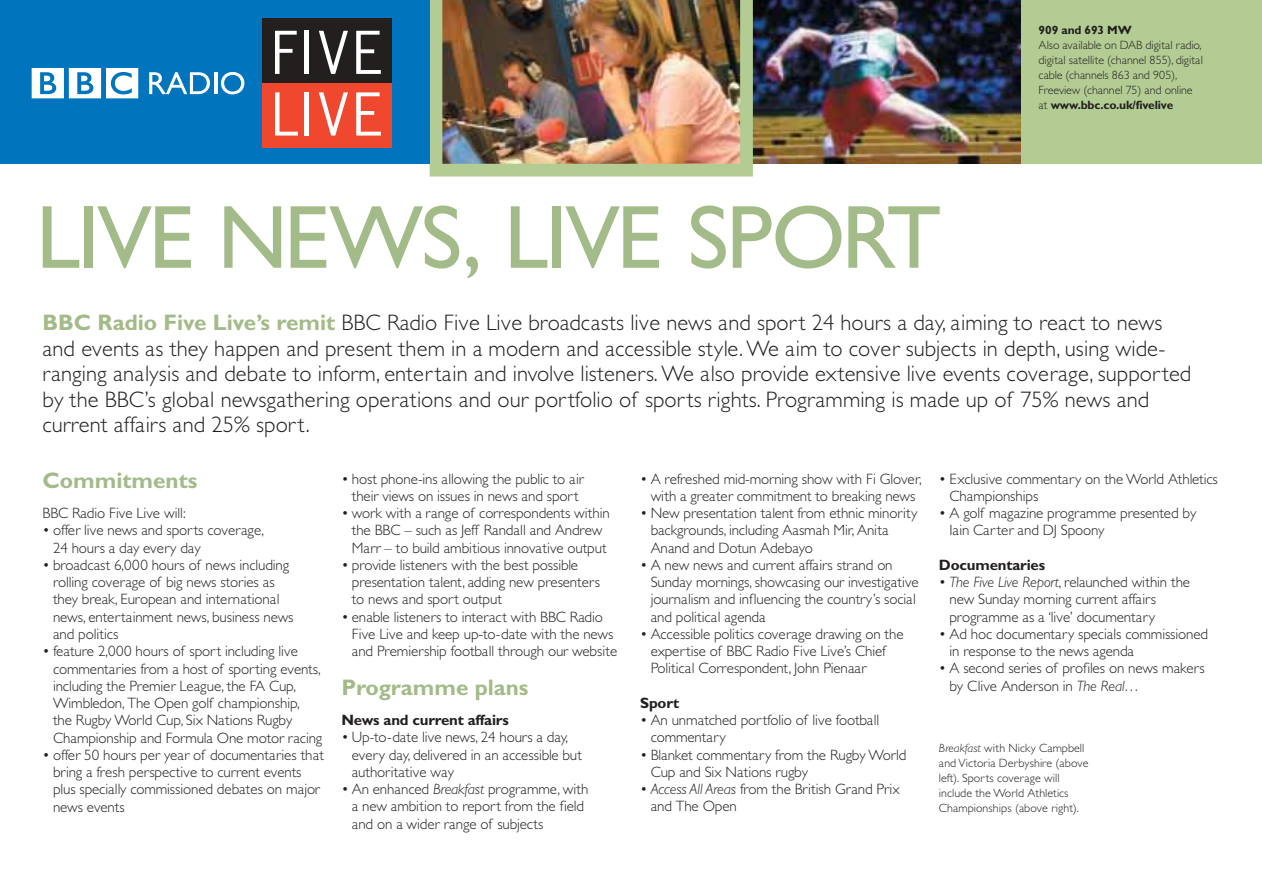
<style>
.page{position:relative;width:1262px;height:893px;background:#fff}
.page>*{position:absolute;margin:0;border:0;box-sizing:border-box;transform-origin:0 0}
.t1{font:90px "Gill Sans";letter-spacing:-.035em;color:#a3bb88}
.t2{font:300 22.5px/25.5px "Gill Sans";color:#231f1f}
.t3{font:700 22.5px "Gill Sans";color:#a3bb88}
.t4{font:300 15px/17.2px "Gill Sans";letter-spacing:-.01em;color:#231f1f}
.t5{font:700 15px "Gill Sans";letter-spacing:-.01em;color:#231f1f}
.t6{font:300 12px/15px "Gill Sans";color:#231f1f}
.t7{font:700 12px "Gill Sans";letter-spacing:-.01em;color:#231f1f}
.s1{font-weight:700}
.s2{font-weight:700;color:#a3bb88}
.s3{font-style:italic}
</style>
<div class="page">
<img style="left:753px;top:0;width:268px;height:164px">
<div style="left:1021px;top:0;width:240px;height:164px;background:#b3cc94"></div>
<img style="left:429px;top:0;width:324px;height:176px">
<div style="left:0;top:0;width:429px;height:164px;background:#0075be"></div>
<svg style="left:32px;top:68px;width:106px;height:30px"></svg>
<svg style="left:149px;top:72px;width:61px;height:22px"></svg>
<hr style="left:214px;top:72px;width:3px;height:22px;background:#fff">
<svg style="left:221px;top:72px;width:23px;height:22px"></svg>
<div style="left:262px;top:83px;width:130px;height:65px;background:#ef482e"></div>
<div style="left:262px;top:18px;width:130px;height:65px;background:#231f1f"></div>
<svg style="left:275px;top:92px;width:23px;height:43px"></svg>
<div style="left:304px;top:92px;width:5px;height:43px;background:#fff"></div>
<svg style="left:319px;top:92px;width:29px;height:43px"></svg>
<svg style="left:356px;top:92px;width:25px;height:43px"></svg>
<svg style="left:275px;top:31px;width:22px;height:43px"></svg>
<div style="left:304px;top:31px;width:5px;height:43px;background:#fff"></div>
<svg style="left:319px;top:31px;width:29px;height:43px"></svg>
<svg style="left:356px;top:31px;width:25px;height:43px"></svg>
<h1 class="t1" style="left:36px;top:206px;width:906px">LIVE NEWS, LIVE SPORT</h1>
<p class="t7" style="left:1038px;top:26px;width:95px">909 and 693 MW</p>
<p class="t6" style="left:1038px;top:38px;width:166px">Also available on DAB digital radio, digital satellite (channel 855), digital cable (channels 863 and 905), Freeview (channel 75) and online at <span class="s1">www.bbc.co.uk/fivelive</span></p>
<p class="t2" style="left:43px;top:312px;width:1150px"><span class="s2">BBC Radio Five Live’s remit</span> BBC Radio Five Live broadcasts live news and sport 24 hours a day, aiming to react to news and events as they happen and present them in a modern and accessible style. We aim to cover subjects in depth, using wide&shy;ranging analysis and debate to inform, entertain and involve listeners. We also provide extensive live events coverage, supported by the BBC’s global newsgathering operations and our portfolio of sports rights. Programming is made up of 75% news and current affairs and 25% sport.</p>
<h2 class="t3" style="left:43px;top:473px;width:156px">Commitments</h2>
<p class="t4" style="left:43px;top:506px;width:145px">BBC Radio Five Live will:</p>
<p class="t4" style="left:53px;top:523px;width:213px;text-indent:-10px">• offer live news and sports coverage,<br>24 hours a day every day</p>
<p class="t4" style="left:53px;top:558px;width:242px;text-indent:-11px">• broadcast 6,000 hours of news including rolling coverage of big news stories as they break, European and international news, entertainment news, business news and politics</p>
<p class="t4" style="left:53px;top:644px;width:271px;text-indent:-11px">• feature 2,000 hours of sport including live commentaries from a host of sporting events, including the Premier League, the FA Cup, Wimbledon, The Open golf championship, the Rugby World Cup, Six Nations Rugby Championship and Formula One motor racing</p>
<p class="t4" style="left:53px;top:747px;width:272px;text-indent:-10px">• offer 50 hours per year of documentaries that bring a fresh perspective to current events plus specially commissioned debates on major news events</p>
<p class="t4" style="left:341px;top:471px;width:244px;text-align:center">• host phone-ins allowing the public to air their views on issues in news and sport</p>
<p class="t4" style="left:341px;top:506px;width:270px;text-align:center">• work with a range of correspondents within the BBC – such as Jeff Randall and Andrew<br>Marr – to build ambitious innovative output</p>
<p class="t4" style="left:352px;top:557px;width:250px;text-indent:-11px">• provide listeners with the best possible presentation talent, adding new presenters to news and sport output</p>
<p class="t4" style="left:352px;top:609px;width:267px;text-indent:-11px">• enable listeners to interact with BBC Radio<br>Five Live and keep up-to-date with the news and Premiership football through our website</p>
<h2 class="t3" style="left:341px;top:679px;width:189px">Programme plans</h2>
<p class="t5" style="left:341px;top:715px;width:169px">News and current affairs</p>
<p class="t4" style="left:352px;top:730px;width:231px;text-indent:-10px">• Up-to-date live news, 24 hours a day, every day, delivered in an accessible but authoritative way</p>
<p class="t4" style="left:352px;top:782px;width:238px;text-indent:-10px">• An enhanced <span class="s3">Breakfast</span> programme, with a new ambition to report from the field and on a wider range of subjects</p>
<p class="t4" style="left:640px;top:471px;width:283px;text-align:center">• A refreshed mid-morning show with Fi Glover, with a greater commitment to breaking news</p>
<p class="t4" style="left:650px;top:506px;width:268px;text-indent:-10px">• New presentation talent from ethnic minority backgrounds, including Aasmah Mir, Anita<br>Anand and Dotun Adebayo</p>
<p class="t4" style="left:650px;top:557px;width:270px;text-indent:-10px">• A new news and current affairs strand on Sunday mornings, showcasing our investigative journalism and influencing the country’s social and political agenda</p>
<p class="t4" style="left:650px;top:626px;width:254px;text-indent:-10px">• Accessible politics coverage drawing on the expertise of BBC Radio Five Live’s Chief<br>Political Correspondent, John Pienaar</p>
<p class="t5" style="left:640px;top:697px;width:41px">Sport</p>
<p class="t4" style="left:650px;top:713px;width:230px;text-indent:-10px">• An unmatched portfolio of live football commentary</p>
<p class="t4" style="left:650px;top:747px;width:257px;text-indent:-10px">• Blanket commentary from the Rugby World<br>Cup and Six Nations rugby</p>
<p class="t4" style="left:650px;top:782px;width:251px;text-indent:-10px">• <span class="s3">Access All Areas</span> from the British Grand Prix and The Open</p>
<p class="t4" style="left:949px;top:471px;width:270px;text-indent:-10px">• Exclusive commentary on the World Athletics<br>Championships</p>
<p class="t4" style="left:949px;top:506px;width:248px;text-indent:-11px">• A golf magazine programme presented by<br>Iain Carter and DJ Spoony</p>
<p class="t5" style="left:939px;top:559px;width:108px">Documentaries</p>
<p class="t4" style="left:949px;top:575px;width:242px;text-indent:-11px">• <span class="s3">The Five Live Report</span>, relaunched within the new Sunday morning current affairs programme as a ‘live’ documentary</p>
<p class="t4" style="left:949px;top:626px;width:260px;text-indent:-10px">• Ad hoc documentary specials commissioned in response to the news agenda</p>
<p class="t4" style="left:949px;top:661px;width:257px;text-indent:-10px">• A second series of profiles on news makers by Clive Anderson in <span class="s3">The Real…</span></p>
<p class="t6" style="left:939px;top:741px;width:151px"><span class="s3">Breakfast</span> with Nicky Campbell and Victoria Derbyshire (above left). Sports coverage will include the World Athletics<br>Championships (above right).</p>
</div>
